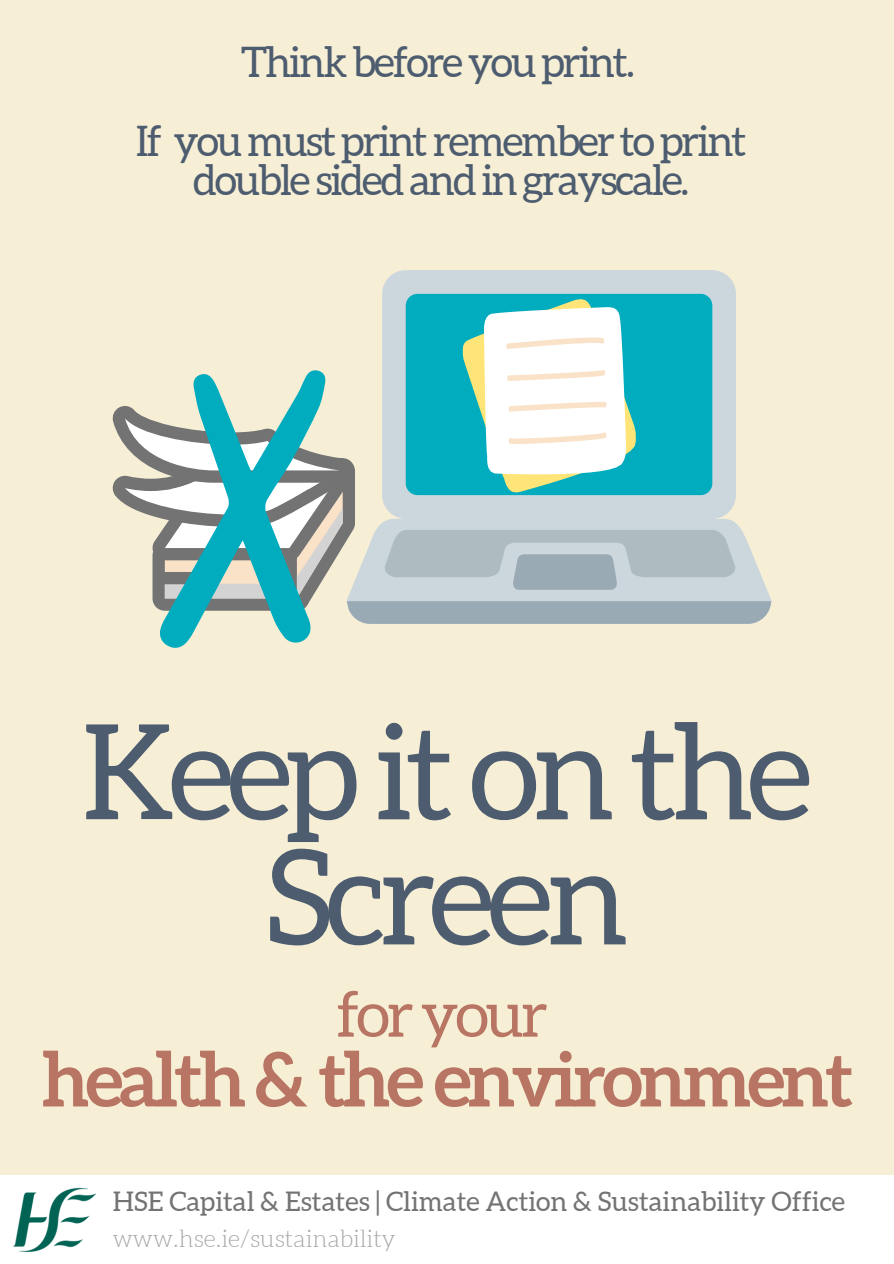
<style>
.page{position:relative;width:894px;height:1264px;background:#fff}
.page>*{position:absolute;margin:0;border:0;box-sizing:border-box;transform-origin:0 0}
.t1{font:132.15px/124.9px "Aleo";letter-spacing:-.05em;color:#4d5c6f;text-align:center}
.t2{font:700 75px "Aleo";letter-spacing:-.05em;color:#b97564}
.t3{font:63px "Aleo";letter-spacing:-.05em;color:#b97564}
.t4{font:42px/39.5px "Aleo";letter-spacing:-.05em;color:#4d5c6f;text-align:center}
.t5{font:27px "Aleo";color:#737373}
.t6{font:300 24px "Aleo";color:#a6a6a6}
</style>
<div class="page">
<div style="left:0;top:0;width:893px;height:1263px;background:#f6efd6"></div>
<div style="left:382px;top:270px;width:354px;height:29px;background:#ccd6dd"></div>
<div style="left:405px;top:294px;width:307px;height:201px;background:#00acbd;border-radius:12px"></div>
<svg style="left:112px;top:299px;width:659px;height:325px"></svg>
<svg style="left:159px;top:364px;width:218px;height:284px"></svg>
<div style="left:0;top:1175px;width:893px;height:88px;background:#fff"></div>
<img style="left:13px;top:1187px;width:84px;height:66px">
<p class="t4" style="left:240px;top:42px;width:395px">Think before you print.</p>
<p class="t4" style="left:136px;top:121px;width:612px">If you must print remember to print double sided and in grayscale.</p>
<p class="t1" style="left:82px;top:709px;width:732px">Keep it on the<br>Screen</p>
<p class="t3" style="left:336px;top:978px;width:213px">for your</p>
<p class="t2" style="left:42px;top:1036px;width:812px">health &amp; the environment</p>
<p class="t5" style="left:113px;top:1186px;width:733px">HSE Capital &amp; Estates | Climate Action &amp; Sustainability Office</p>
<p class="t6" style="left:113px;top:1224px;width:284px">www.hse.ie/sustainability</p>
</div>
